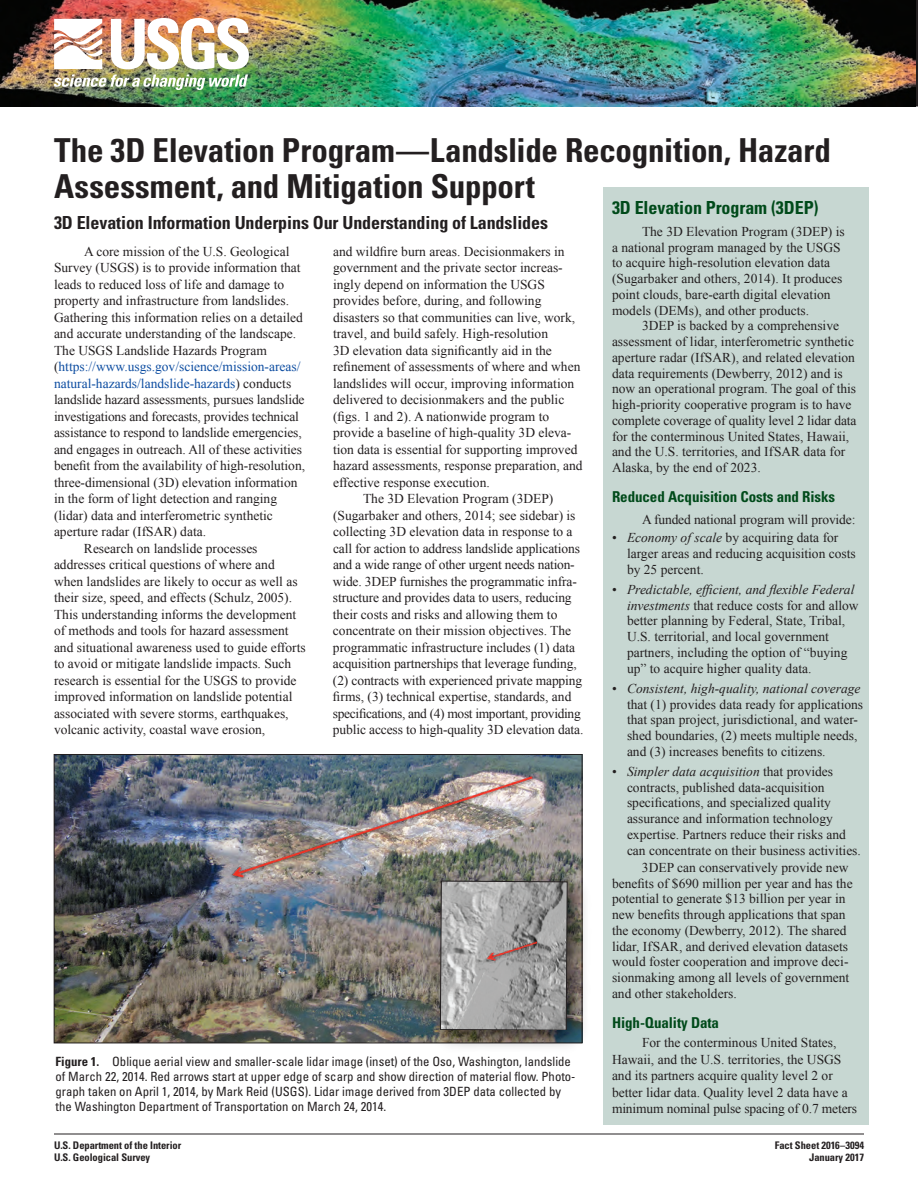
<style>
.page{position:relative;width:918px;height:1188px;background:#fff}
.page>*{position:absolute;margin:0;border:0;box-sizing:border-box;transform-origin:0 0}
.t1{font:700 condensed 33px/36px "Univers";letter-spacing:-.01em;color:#231f20}
.Heading_1{font:700 condensed 18px "Univers";letter-spacing:-.005em;color:#231f20}
.Heading_1-2{font:700 condensed 18px "Univers";letter-spacing:-.005em;color:#004a1a}
.Heading_2{font:700 condensed 15px "Univers";letter-spacing:-.005em;color:#004a1a}
.Body_Text{font:13.5px/16.5px "Times New Roman";color:#231f20}
.t2{font:700 condensed 13.5px "Univers";color:#231f20}
.FigureCaption{font:condensed 12.75px/15px "Univers";color:#231f20}
.DBID{font:700 condensed 10.5px "Univers";letter-spacing:-.005em;color:#231f20}
.Series{font:700 condensed 10.5px "Univers";letter-spacing:-.005em;color:#231f20}
.s1{color:#0d4da1}
.s2{font-style:inherit}
.s3{font-style:italic}
.s4{font-weight:700}
</style>
<div class="page">
<img style="left:1px;top:0;width:915px;height:106px">
<div style="left:603px;top:188px;width:265px;height:937px;background:#c7d7d2"></div>
<hr style="left:54px;top:1134px;width:810px;height:1px;background:#231f20">
<img style="left:54px;top:18px;width:195px;height:72px">
<img style="left:56px;top:756px;width:524px;height:285px">
<img style="left:219px;top:775px;width:318px;height:114px">
<img style="left:398px;top:795px;width:185px;height:237px">
<img style="left:422px;top:828px;width:163px;height:219px">
<svg style="left:440px;top:880px;width:128px;height:150px"></svg>
<img style="left:476px;top:926px;width:60px;height:44px">
<p class="t1" style="left:54px;top:132px;width:779px">The 3D Elevation Program—Landslide Recognition, Hazard<br>Assessment, and Mitigation Support</p>
<p class="Heading_1" style="left:54px;top:212px;width:496px">3D Elevation Information Underpins Our Understanding of Landslides</p>
<p class="Body_Text" style="left:54px;top:243px;width:253px;text-indent:30px">A core mission of the U.S. Geological Survey (USGS) is to provide information that leads to reduced loss of life and damage to property and infrastructure from landslides.<br>Gathering this information relies on a detailed and accurate understanding of the landscape.<br>The USGS Landslide Hazards Program (<span class="s1">https://www.usgs.gov/science/mission-areas/ natural-hazards/landslide-hazards</span>) conducts landslide hazard assessments, pursues landslide investigations and forecasts, provides technical assistance to respond to landslide emergencies, and engages in outreach. All of these activities benefit from the availability of high-resolution, three-dimensional (3D) elevation information in the form of light detection and ranging (lidar) data and interferometric synthetic aperture radar (<span class="s2">I</span>fSAR) data.</p>
<p class="Body_Text" style="left:54px;top:540px;width:253px;text-indent:30px">Research on landslide processes addresses critical questions of where and when landslides are likely to occur as well as their size, speed, and effects (Schulz, 2005).<br>This understanding informs the development of methods and tools for hazard assessment and situational awareness used to guide efforts to avoid or mitigate landslide impacts. Such research is essential for the USGS to provide improved information on landslide potential associated with severe storms, earthquakes, volcanic activity, coastal wave erosion,</p>
<p class="Heading_1-2" style="left:612px;top:197px;width:208px">3D Elevation Program (3DEP)</p>
<p class="Body_Text" style="left:612px;top:223px;width:234px;line-height:15.8px;text-indent:30px">The 3D Elevation Program (3DEP) is a national program managed by the USGS to acquire high-resolution elevation data (Sugarbaker and others, 2014). It produces point clouds, bare-earth digital elevation models (DEMs), and other products.</p>
<p class="Body_Text" style="left:612px;top:318px;width:246px;line-height:15.8px;text-indent:30px">3DEP is backed by a comprehensive assessment of lidar, interferometric synthetic aperture radar (<span class="s2">I</span>fSAR), and related elevation data requirements (Dewberry, 2012) and is now an operational program. The goal of this high-priority cooperative program is to have complete coverage of quality level 2 lidar data for the conterminous United States, Hawaii, and the U.S. territories, and <span class="s2">I</span>fSAR data for Alaska, by the end of 2023.</p>
<p class="Heading_2" style="left:612px;top:487px;width:225px">Reduced Acquisition Costs and Risks</p>
<p class="Body_Text" style="left:642px;top:511px;width:215px">A funded national program will provide:</p>
<p class="Body_Text" style="left:627px;top:530px;width:230px;line-height:15.8px;text-indent:-15px">• <span class="s3">Economy of scale</span> by acquiring data for larger areas and reducing acquisition costs by 25 percent.</p>
<p class="Body_Text" style="left:627px;top:581px;width:233px;line-height:15.8px;text-indent:-15px">• <span class="s3">Predictable, efficient, and flexible Federal investments</span> that reduce costs for and allow better planning by Federal, State, Tribal, U.S. territorial, and local government partners, including the option of “buying up” to acquire higher quality data.</p>
<p class="Body_Text" style="left:627px;top:680px;width:238px;line-height:15.8px;text-indent:-15px">• <span class="s3">Consistent, high-quality, national coverage </span>that (1) provides data ready for applications that span project, jurisdictional, and water&shy;shed boundaries, (2) meets multiple needs, and (3) increases benefits to citizens.</p>
<p class="Body_Text" style="left:627px;top:763px;width:235px;line-height:15.8px;text-indent:-15px">• <span class="s3">Simpler data acquisition</span> that provides contracts, published data-acquisition specifications, and specialized quality assurance and information technology expertise. Partners reduce their risks and can concentrate on their business activities.</p>
<p class="Body_Text" style="left:612px;top:859px;width:242px;line-height:15.8px;text-indent:30px">3DEP can conservatively provide new benefits of $690 million per year and has the potential to generate $13 billion per year in new benefits through applications that span the economy (Dewberry, 2012). The shared lidar, <span class="s2">I</span>fSAR, and derived elevation datasets would foster cooperation and improve deci&shy;sionmaking among all levels of government and other stakeholders.</p>
<p class="Heading_2" style="left:612px;top:1013px;width:109px">High-Quality Data</p>
<p class="Body_Text" style="left:612px;top:1034px;width:247px;text-indent:30px">For the conterminous United States, Hawaii, and the U.S. territories, the USGS and its partners acquire quality level 2 or better lidar data. Quality level 2 data have a minimum nominal pulse spacing of 0.7 meters</p>
<p class="Body_Text" style="left:333px;top:243px;width:251px">and wildfire burn areas. Decisionmakers in government and the private sector increas&shy;ingly depend on information the USGS provides before, during, and following disasters so that communities can live, work, travel, and build safely. High-resolution<br>3D elevation data significantly aid in the refinement of assessments of where and when landslides will occur, improving information delivered to decisionmakers and the public (figs. 1 and 2). A nationwide program to provide a baseline of high-quality 3D eleva&shy;tion data is essential for supporting improved hazard assessments, response preparation, and effective response execution.</p>
<p class="Body_Text" style="left:333px;top:490px;width:252px;text-indent:30px">The 3D Elevation Program (3DEP) (Sugarbaker and others, 2014; see sidebar) is collecting 3D elevation data in response to a call for action to address landslide applications and a wide range of other urgent needs nation&shy;wide. 3DEP furnishes the programmatic infra&shy;structure and provides data to users, reducing their costs and risks and allowing them to concentrate on their mission objectives. The programmatic infrastructure includes (1) data acquisition partnerships that leverage funding, (2) contracts with experienced private mapping firms, (3) technical expertise, standards, and specifications, and (4) most important, providing public access to high-quality 3D elevation data.</p>
<p class="FigureCaption" style="left:56px;top:1054px;width:522px"><span class="s4">Figure 1.</span> Oblique aerial view and smaller-scale lidar image (inset) of the Oso, Washington, landslide of March 22, 2014. Red arrows start at upper edge of scarp and show direction of material flow. Photo&shy;graph taken on April 1, 2014, by Mark Reid (USGS). Lidar image derived from 3DEP data collected by the Washington Department of Transportation on March 24, 2014.</p>
<p class="DBID" style="left:54px;top:1139px;width:129px">U.S. Department of the Interior</p>
<p class="DBID" style="left:54px;top:1151px;width:98px">U.S. Geological Survey</p>
<p class="t2" style="left:53px;top:1079px;width:48px">Figure 1.</p>
<p class="Series" style="left:775px;top:1139px;width:91px">Fact Sheet 2016–3094</p>
<p class="Series" style="left:809px;top:1151px;width:56px">January 2017</p>
</div>
